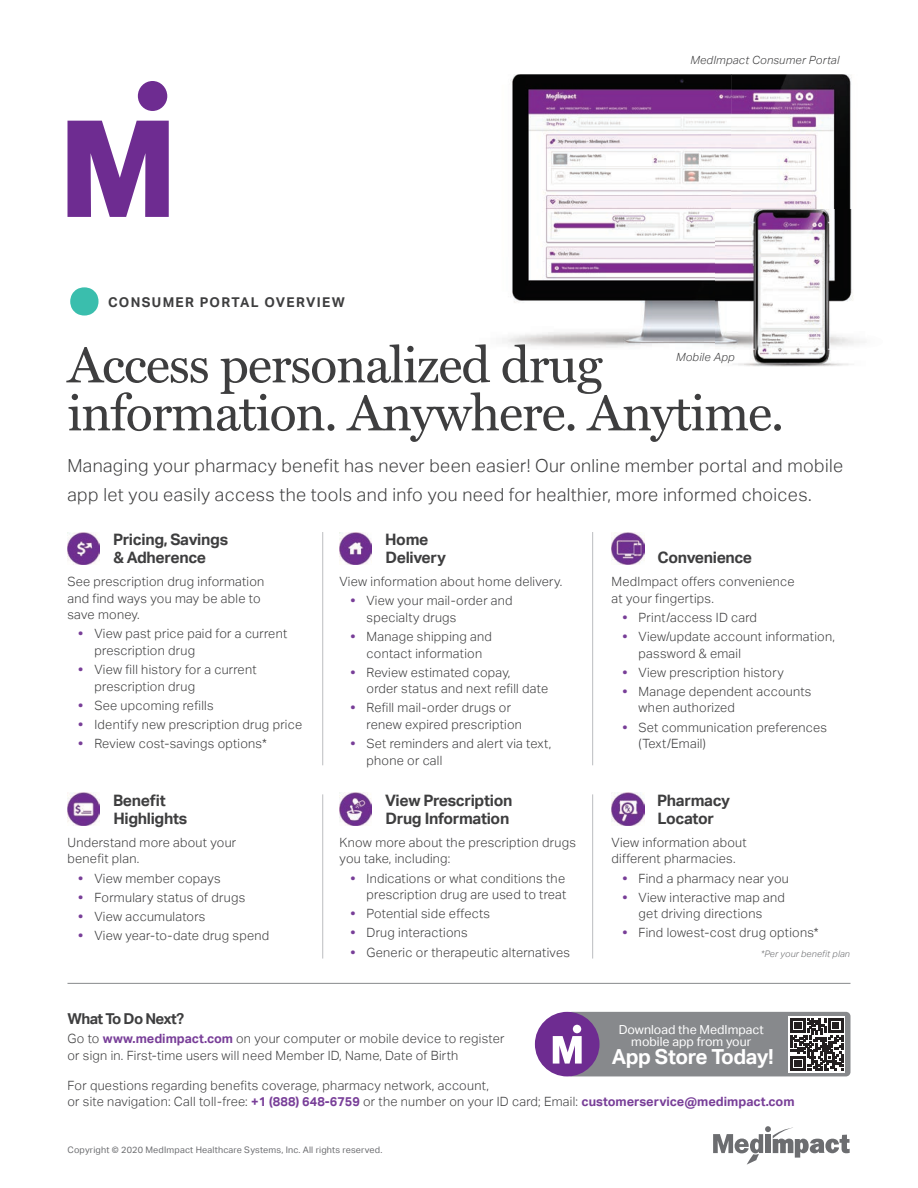
<style>
.page{position:relative;width:918px;height:1188px;background:#fff}
.page>*{position:absolute;margin:0;border:0;box-sizing:border-box;transform-origin:0 0}
.t1{font:51px/48px "Miller Text Roman";letter-spacing:-.02em;color:#3e3e3f}
.t2{font:700 20.7px "Aktiv Grotesk";letter-spacing:-.025em;color:#fff}
.t3{font:300 18px/28.5px "Aktiv Grotesk";letter-spacing:.02em;color:#3e3e3f}
.t4{font:700 15.75px/18px "Aktiv Grotesk";letter-spacing:-.02em;color:#3e3e3f}
.t5{font:700 15px "Aktiv Grotesk";letter-spacing:-.04em;color:#3e3e3f}
.t6{font:700 13.5px "Aktiv Grotesk";letter-spacing:.1em;color:#3e3e3f}
.t7{font:300 12.75px/16.5px "Aktiv Grotesk";letter-spacing:.02em;color:#3e3e3f}
.t8{font:12.45px/12.5px "Aktiv Grotesk";color:#fff;text-align:center}
.t9{font:italic 300 11.25px "Aktiv Grotesk";letter-spacing:.02em;color:#3e3e3f}
.t10{font:9px "Aktiv Grotesk";letter-spacing:.02em;color:#6c6d70}
.t11{font:italic 300 9px "Aktiv Grotesk";letter-spacing:.02em;color:#6c6d70}
.s1{font-weight:400;font-size:57px;color:#3abead}
.s2{font-weight:700;color:#783e98}
</style>
<div class="page">
<img style="left:510px;top:74px;width:221px;height:184px">
<img style="left:731px;top:74px;width:121px;height:135px">
<img style="left:502px;top:258px;width:213px;height:90px">
<img style="left:715px;top:209px;width:151px;height:158px">
<img style="left:68px;top:532px;width:32px;height:32px">
<img style="left:68px;top:793px;width:32px;height:32px">
<img style="left:340px;top:532px;width:32px;height:32px">
<img style="left:340px;top:793px;width:32px;height:32px">
<img style="left:612px;top:532px;width:32px;height:32px">
<img style="left:612px;top:793px;width:32px;height:32px">
<hr style="left:68px;top:983px;width:782px;height:1px;background:#87898c">
<hr style="left:592px;top:532px;width:1px;height:233px;background:#bcbdc0">
<hr style="left:322px;top:532px;width:1px;height:233px;background:#bcbdc0">
<hr style="left:322px;top:794px;width:1px;height:165px;background:#bcbdc0">
<hr style="left:592px;top:794px;width:1px;height:165px;background:#bcbdc0">
<svg style="left:713px;top:1126px;width:137px;height:39px"></svg>
<svg style="left:68px;top:121px;width:101px;height:96px"></svg>
<div style="left:138px;top:81px;width:29px;height:30px;background:#6e2c91;border-radius:50%"></div>
<div style="left:568px;top:1012px;width:283px;height:64px;background:#87898c;border-radius:4px"></div>
<svg style="left:788px;top:1016px;width:57px;height:57px"></svg>
<svg style="left:791px;top:1018px;width:52px;height:53px;background:#686666"></svg>
<div style="left:535px;top:1012px;width:65px;height:64px;background:#6e2c91;border-radius:50%"></div>
<svg style="left:553px;top:1036px;width:29px;height:28px"></svg>
<div style="left:573px;top:1025px;width:8px;height:8px;background:#fff;border-radius:50%"></div>
<p class="t9" style="left:690px;top:53px;width:150px">MedImpact Consumer Portal</p>
<p class="t6" style="left:68px;top:295px;width:279px"><span class="s1">●</span> CONSUMER PORTAL OVERVIEW</p>
<h1 class="t1" style="left:68px;top:341px;width:718px">Access personalized drug information. Anywhere. Anytime.</h1>
<h3 class="t3" style="left:68px;top:452px;width:777px">Managing your pharmacy benefit has never been easier! Our online member portal and mobile app let you easily access the tools and info you need for healthier, more informed choices.</h3>
<p class="t4" style="left:113px;top:530px;width:117px">Pricing, Savings &amp; Adherence</p>
<p class="t7" style="left:68px;top:574px;width:198px">See prescription drug information and find ways you may be able to save money.</p>
<p class="t7" style="left:95px;top:626px;width:194px;text-indent:-16px"><span class="s2">•</span> View past price paid for a current prescription drug</p>
<p class="t7" style="left:95px;top:661px;width:164px;text-indent:-16px"><span class="s2">•</span> View fill history for a current prescription drug</p>
<p class="t7" style="left:78px;top:697px;width:137px"><span class="s2">•</span> See upcoming refills</p>
<p class="t7" style="left:78px;top:716px;width:225px"><span class="s2">•</span> Identify new prescription drug price</p>
<p class="t7" style="left:78px;top:736px;width:190px"><span class="s2">•</span> Review cost-savings options*</p>
<p class="t9" style="left:676px;top:351px;width:60px">Mobile App</p>
<p class="t4" style="left:385px;top:530px;width:62px">Home<br>Delivery</p>
<p class="t7" style="left:340px;top:574px;width:224px">View information about home delivery.</p>
<p class="t7" style="left:367px;top:593px;width:148px;text-indent:-16px"><span class="s2">•</span> View your mail-order and specialty drugs</p>
<p class="t7" style="left:350px;top:628px;width:143px;text-align:center"><span class="s2">•</span> Manage shipping and contact information</p>
<p class="t7" style="left:367px;top:664px;width:183px;text-indent:-16px"><span class="s2">•</span> Review estimated copay,<br>order status and next refill date</p>
<p class="t7" style="left:367px;top:700px;width:157px;text-indent:-16px"><span class="s2">•</span> Refill mail-order drugs or renew expired prescription</p>
<p class="t7" style="left:367px;top:736px;width:186px;text-indent:-16px"><span class="s2">•</span> Set reminders and alert via text, phone or call</p>
<p class="t4" style="left:385px;top:791px;width:129px">View Prescription<br>Drug Information</p>
<p class="t7" style="left:340px;top:834px;width:238px">Know more about the prescription drugs you take, including:</p>
<p class="t7" style="left:350px;top:870px;width:218px;text-align:right"><span class="s2">•</span> Indications or what conditions the prescription drug are used to treat</p>
<p class="t7" style="left:350px;top:906px;width:141px"><span class="s2">•</span> Potential side effects</p>
<p class="t7" style="left:350px;top:925px;width:119px"><span class="s2">•</span> Drug interactions</p>
<p class="t7" style="left:350px;top:944px;width:221px"><span class="s2">•</span> Generic or therapeutic alternatives</p>
<p class="t4" style="left:658px;top:548px;width:96px">Convenience</p>
<p class="t7" style="left:612px;top:574px;width:184px">MedImpact offers convenience at your fingertips.</p>
<p class="t7" style="left:622px;top:609px;width:136px"><span class="s2">•</span> Print/access ID card</p>
<p class="t7" style="left:639px;top:628px;width:198px;text-indent:-16px"><span class="s2">•</span> View/update account information, password &amp; email</p>
<p class="t7" style="left:622px;top:664px;width:163px"><span class="s2">•</span> View prescription history</p>
<p class="t7" style="left:639px;top:683px;width:174px;text-indent:-16px"><span class="s2">•</span> Manage dependent accounts when authorized</p>
<p class="t7" style="left:639px;top:719px;width:190px;text-indent:-16px"><span class="s2">•</span> Set communication preferences (Text/Email)</p>
<p class="t4" style="left:113px;top:791px;width:76px">Benefit<br>Highlights</p>
<p class="t7" style="left:68px;top:834px;width:170px">Understand more about your benefit plan.</p>
<p class="t7" style="left:78px;top:870px;width:144px"><span class="s2">•</span> View member copays</p>
<p class="t7" style="left:78px;top:889px;width:168px"><span class="s2">•</span> Formulary status of drugs</p>
<p class="t7" style="left:78px;top:908px;width:129px"><span class="s2">•</span> View accumulators</p>
<p class="t7" style="left:78px;top:927px;width:192px"><span class="s2">•</span> View year-to-date drug spend</p>
<p class="t4" style="left:657px;top:791px;width:74px">Pharmacy<br>Locator</p>
<p class="t7" style="left:612px;top:834px;width:136px">View information about different pharmacies.</p>
<p class="t7" style="left:622px;top:870px;width:168px"><span class="s2">•</span> Find a pharmacy near you</p>
<p class="t7" style="left:622px;top:889px;width:164px;text-align:center"><span class="s2">•</span> View interactive map and get driving directions</p>
<p class="t7" style="left:622px;top:925px;width:198px"><span class="s2">•</span> Find lowest-cost drug options*</p>
<p class="t11" style="left:761px;top:948px;width:91px">*Per your benefit plan</p>
<p class="t5" style="left:68px;top:1010px;width:118px">What To Do Next?</p>
<p class="t7" style="left:68px;top:1031px;width:438px">Go to <span class="s2">www.medimpact.com</span> on your computer or mobile device to register or sign in. First-time users will need Member ID, Name, Date of Birth</p>
<p class="t7" style="left:68px;top:1077px;width:729px">For questions regarding benefits coverage, pharmacy network, account,<br>or site navigation: Call toll-free: <span class="s2">+1 (888) 648-6759</span> or the number on your ID card; Email: <span class="s2">customerservice@medimpact.com</span></p>
<p class="t8" style="left:619px;top:1023px;width:147px">Download the MedImpact mobile app from your</p>
<h2 class="t2" style="left:612px;top:1045px;width:164px">App Store Today!</h2>
<p class="t10" style="left:68px;top:1145px;width:316px">Copyright © 2020 MedImpact Healthcare Systems, Inc. All rights reserved.</p>
</div>
